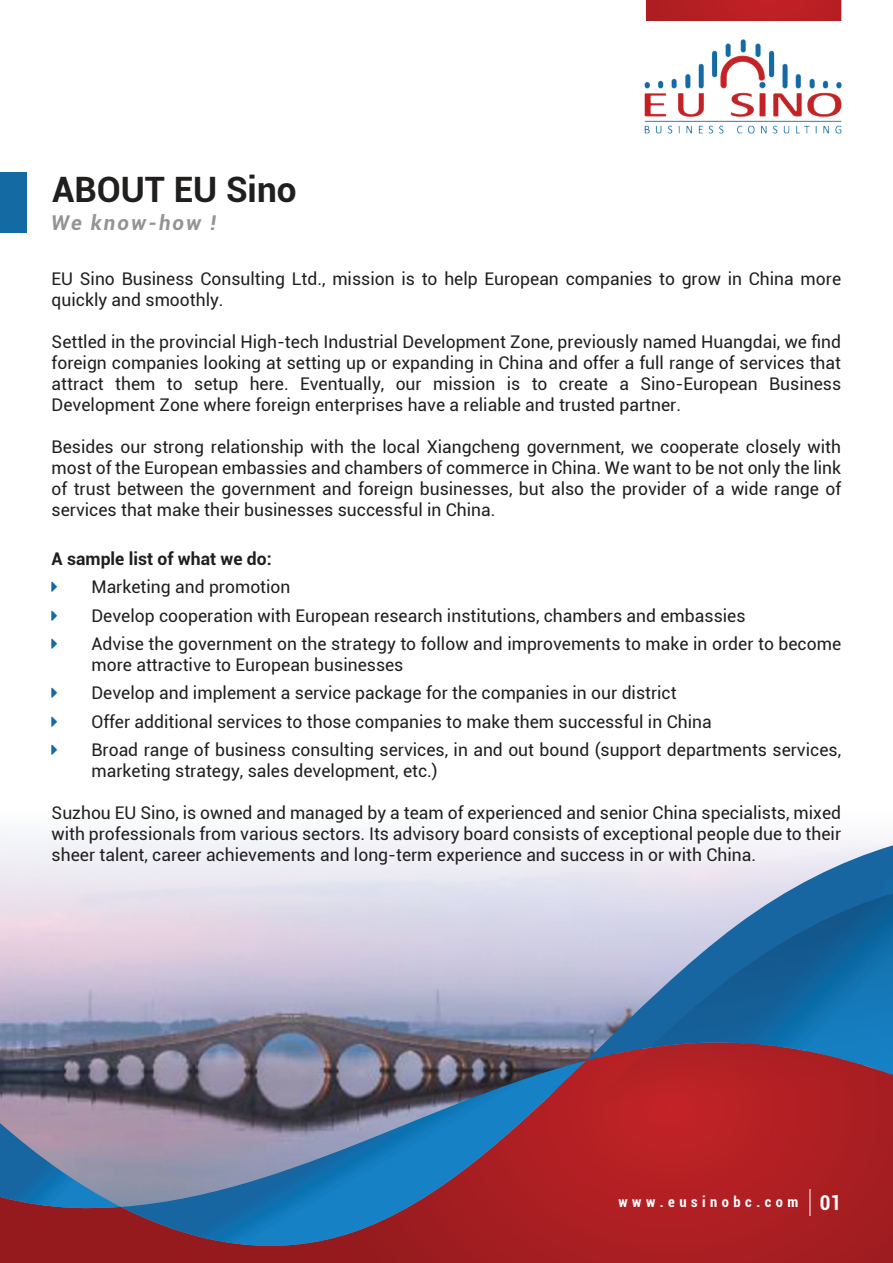
<style>
.page{position:relative;width:893px;height:1263px;background:#fff}
.page>*{position:absolute;margin:0;border:0;box-sizing:border-box;transform-origin:0 0}
.t1{font:700 34.95px "Roboto";color:#211e1e}
.t2{font:italic 700 20.4px "Roboto";letter-spacing:.1em;color:#929497}
.t3{font:17.55px/21px "Roboto";color:#211e1e}
.t4{font:700 17.55px "Roboto";color:#211e1e}
.t5{font:700 condensed 14.55px "Roboto";letter-spacing:.31em;color:#fff}
.s1{font-size:20.4px}
</style>
<div class="page">
<img style="left:0;top:834px;width:893px;height:208px">
<img style="left:644px;top:39px;width:197px;height:95px">
<svg style="left:646px;top:0;width:195px;height:21px;background:#b71f23"></svg>
<div style="left:0;top:172px;width:26px;height:60px;background:#146ba4"></div>
<svg style="left:0;top:1042px;width:893px;height:221px;background:#9a3138"></svg>
<svg style="left:121px;top:1060px;width:465px;height:198px;background:#6a5b76"></svg>
<svg style="left:586px;top:845px;width:307px;height:48px"></svg>
<svg style="left:0;top:1123px;width:121px;height:85px;background:#6480a7"></svg>
<svg style="left:586px;top:893px;width:307px;height:230px;background:#6c6688"></svg>
<svg style="left:809px;top:1190px;width:1px;height:26px"></svg>
<h1 class="t1" style="left:52px;top:164px;width:246px">ABOUT EU Sino</h1>
<p class="t2" style="left:51px;top:208px;width:166px">We know-how !</p>
<p class="t3" style="left:52px;top:267px;width:791px">EU Sino Business Consulting Ltd., mission is to help European companies to grow in China more quickly and smoothly.</p>
<p class="t3" style="left:52px;top:330px;width:791px;text-align:justify">Settled in the provincial High-tech Industrial Development Zone, previously named Huangdai, we find foreign companies looking at setting up or expanding in China and offer a full range of services that attract them to setup here. Eventually, our mission is to create a Sino-European Business Development Zone where foreign enterprises have a reliable and trusted partner.</p>
<p class="t3" style="left:52px;top:435px;width:791px;text-align:justify">Besides our strong relationship with the local Xiangcheng government, we cooperate closely with most of the European embassies and chambers of commerce in China. We want to be not only the link of trust between the government and foreign businesses, but also the provider of a wide range of services that make their businesses successful in China.</p>
<p class="t4" style="left:52px;top:546px;width:222px">A sample list of what we do:</p>
<p class="t3" style="left:91px;top:572px;width:751px;line-height:28.3px">Marketing and promotion<br>Develop cooperation with European research institutions, chambers and embassies<br>Advise the government on the strategy to follow and improvements to make in order to become</p>
<p class="t3" style="left:91px;top:650px;width:751px;line-height:28.3px">more attractive to European businesses<br>Develop and implement a service package for the companies in our district<br>Offer additional services to those companies to make them successful in China<br>Broad range of business consulting services, in and out bound (support departments services,</p>
<p class="t3" style="left:91px;top:760px;width:348px">marketing strategy, sales development, etc.)</p>
<p class="t3" style="left:52px;top:802px;width:791px;text-align:justify">Suzhou EU Sino, is owned and managed by a team of experienced and senior China specialists, mixed with professionals from various sectors. Its advisory board consists of exceptional people due to their sheer talent, career achievements and long-term experience and success in or with China.</p>
<p class="t5" style="left:618px;top:1192px;width:224px">www.eusinobc.com <span class="s1">01</span></p>
</div>
